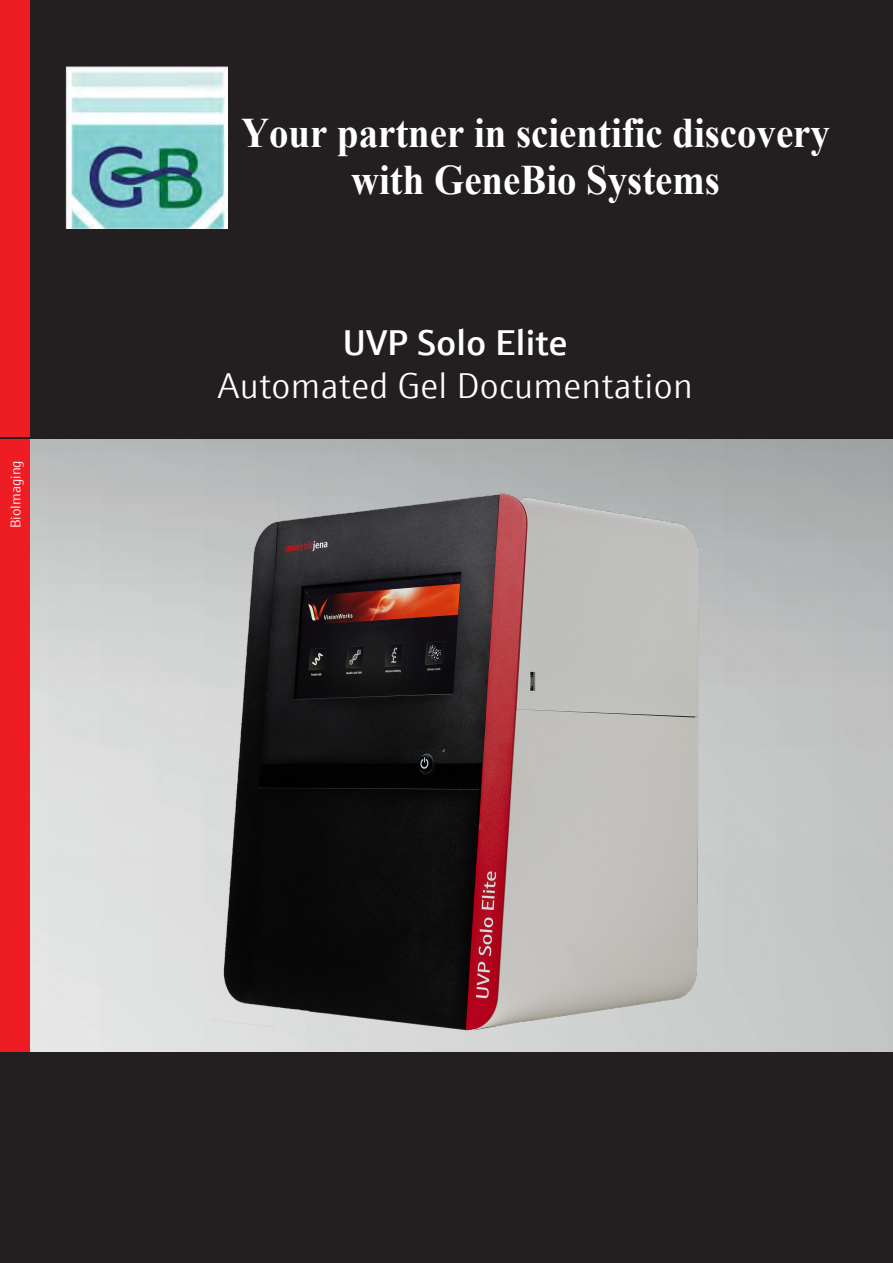
<style>
.page{position:relative;width:893px;height:1263px;background:#231f20}
.page>*{position:absolute;margin:0;border:0;box-sizing:border-box;transform-origin:0 0}
.t1{font:700 42px/46.7px "Times New Roman";color:#fff;text-align:center;scale:.92 1}
.Titel_Subline{font:300 36px/43.2px "E+H Sans";letter-spacing:.01em;color:#fff;text-align:center}
.Titel_Label{font:300 14.25px "E+H Sans";color:#fff}
.s1{font-weight:600}
</style>
<div class="page">
<img style="left:30px;top:439px;width:863px;height:612px">
<img style="left:83px;top:439px;width:747px;height:612px">
<div style="left:0;top:439px;width:30px;height:612px;background:#ee1d23"></div>
<div style="left:0;top:0;width:30px;height:437px;background:#ee1d23"></div>
<img style="left:66px;top:66px;width:161px;height:162px">
<p class="Titel_Label" style="left:5px;top:528px;width:69px;rotate:-90deg">BioImaging</p>
<p class="t1" style="left:241px;top:108px;width:641px">Your partner in scientific discovery with GeneBio Systems</p>
<p class="Titel_Subline" style="left:217px;top:318px;width:477px"><span class="s1">UVP Solo Elite<br></span>Automated Gel Documentation</p>
</div>
